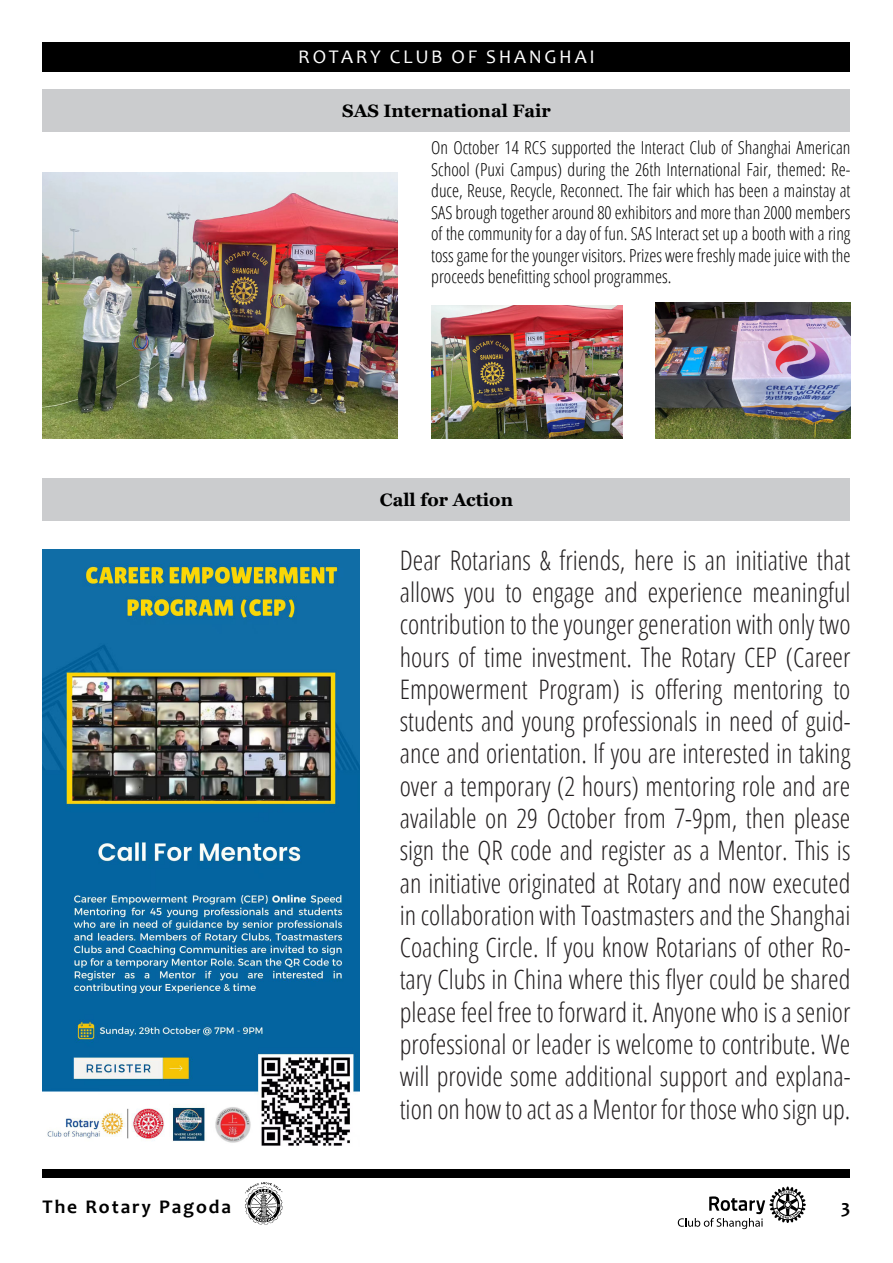
<style>
.page{position:relative;width:893px;height:1263px;background:#fff}
.page>*{position:absolute;margin:0;border:0;box-sizing:border-box;transform-origin:0 0}
.t1{font:300 26.85px/32.2px "Open Sans Condensed";color:#231f20;text-align:justify}
.t2{font:19.5px "Candara";letter-spacing:.14em;color:#fff}
.t3{font:700 19.5px "Candara";letter-spacing:.1em;color:#000}
.t4{font:300 18px/21.5px "Open Sans Condensed";color:#000;text-align:justify}
.Georgia_black_12{font:700 18px "Georgia";color:#000}
</style>
<div class="page">
<div style="left:43px;top:43px;width:807px;height:29px;background:#000"></div>
<div style="left:43px;top:1169px;width:807px;height:9px;background:#000"></div>
<svg style="left:245px;top:1182px;width:38px;height:43px"></svg>
<svg style="left:678px;top:1186px;width:128px;height:43px"></svg>
<div style="left:43px;top:478px;width:807px;height:43px;background:#cbccce"></div>
<div style="left:43px;top:89px;width:807px;height:43px;background:#cbccce"></div>
<img style="left:431px;top:305px;width:191px;height:133px">
<img style="left:655px;top:303px;width:195px;height:135px">
<img style="left:43px;top:172px;width:354px;height:266px">
<img style="left:43px;top:549px;width:317px;height:597px">
<p class="t2" style="left:298px;top:44px;width:298px">ROTARY CLUB OF SHANGHAI</p>
<p class="Georgia_black_12" style="left:342px;top:100px;width:210px">SAS International Fair</p>
<p class="t4" style="left:431px;top:136px;width:421px">On October 14 RCS supported the Interact Club of Shanghai American School (Puxi Campus) during the 26th International Fair, themed: Re&shy;duce, Reuse, Recycle, Reconnect. The fair which has been a mainstay at SAS brough together around 80 exhibitors and more than 2000 members of the community for a day of fun. SAS Interact set up a booth with a ring toss game for the younger visitors. Prizes were freshly made juice with the proceeds benefitting school programmes.</p>
<p class="Georgia_black_12" style="left:380px;top:488px;width:135px">Call for Action</p>
<p class="t1" style="left:400px;top:543px;width:452px">Dear Rotarians &amp; friends, here is an initiative that allows you to engage and experience meaningful contribution to the younger generation with only two hours of time investment. The Rotary CEP (Career Empowerment Program) is offering mentoring to students and young professionals in need of guid&shy;ance and orientation. If you are interested in taking over a temporary (2 hours) mentoring role and are available on 29 October from 7-9pm, then please sign the QR code and register as a Mentor. This is an initiative originated at Rotary and now executed in collaboration with Toastmasters and the Shanghai Coaching Circle. If you know Rotarians of other Ro&shy;tary Clubs in China where this flyer could be shared please feel free to forward it. Anyone who is a senior professional or leader is welcome to contribute. We will provide some additional support and explana&shy;tion on how to act as a Mentor for those who sign up.</p>
<p class="t3" style="left:43px;top:1194px;width:190px">The Rotary Pagoda</p>
<p class="t3" style="left:841px;top:1194px;width:11px">3</p>
</div>
